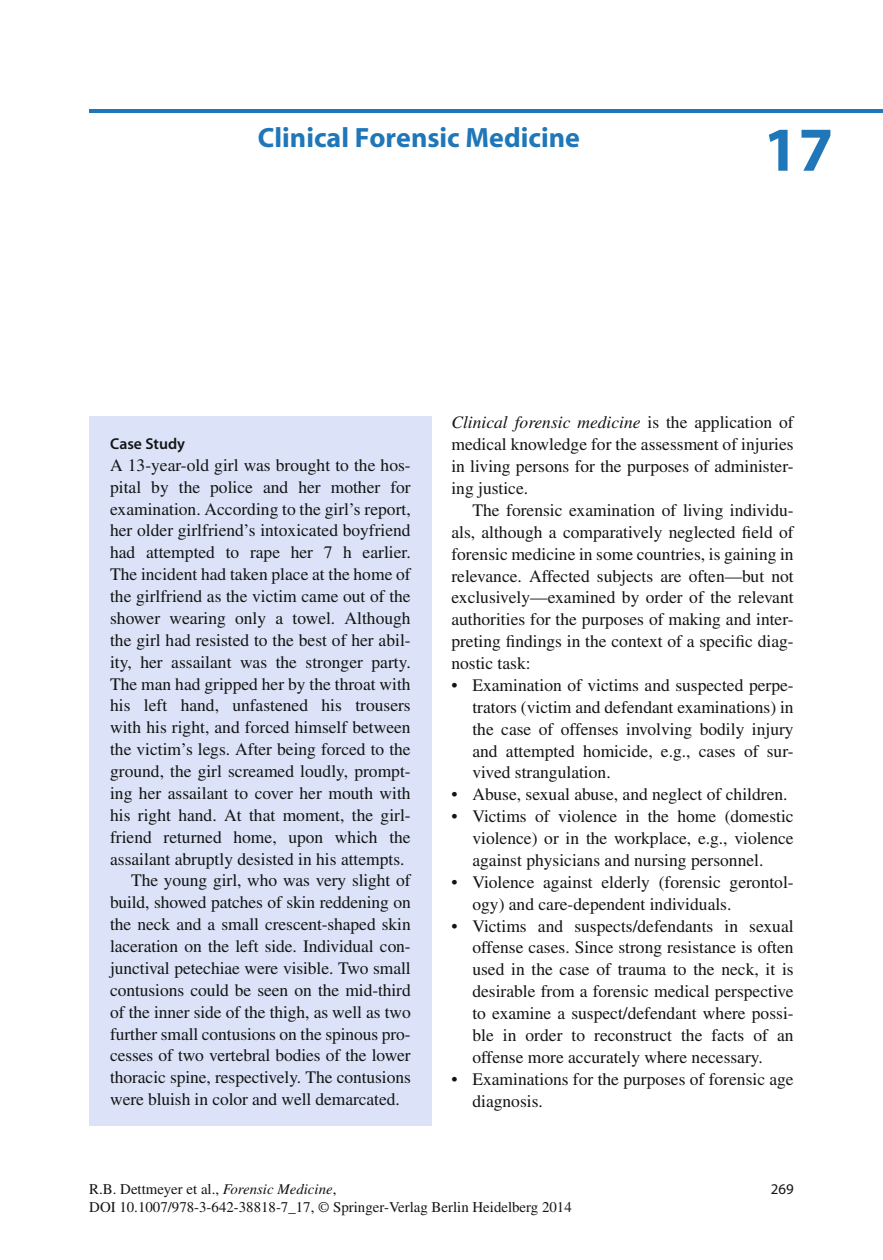
<style>
.page{position:relative;width:883px;height:1260px;background:#fff}
.page>*{position:absolute;margin:0;border:0;box-sizing:border-box;transform-origin:0 0}
.t1{font:700 63px "Myriad";color:#1f77b9}
.t2{font:700 28px "Myriad";color:#1f77b9}
.t3{font:17.5px/21.9px "Times";color:#131413;text-align:justify}
.t4{font:600 15.75px "Myriad";color:#131413}
.t5{font:14.88px "Times";color:#131413}
.t6{font:14.88px "Myriad";color:#131413}
.s1{font-style:italic}
</style>
<div class="page">
<hr style="left:89px;top:109px;width:794px;height:3px;background:#1f77b9">
<div style="left:89px;top:416px;width:343px;height:710px;background:#dce3f8"></div>
<h2 class="t2" style="left:258px;top:127px;width:323px">Clinical Forensic Medicine</h2>
<h1 class="t1" style="left:763px;top:126px;width:71px">17</h1>
<p class="t4" style="left:110px;top:434px;width:76px">Case Study</p>
<p class="t3" style="left:110px;top:456px;width:302px">A 13-year-old girl was brought to the hos-</p>
<p class="t3" style="left:110px;top:478px;width:302px">pital by the police and her mother for</p>
<p class="t3" style="left:110px;top:499px;width:302px">examination. According to the girl’s report,</p>
<p class="t3" style="left:110px;top:521px;width:302px">her older girlfriend’s intoxicated boyfriend</p>
<p class="t3" style="left:110px;top:543px;width:302px">had attempted to rape her 7 h earlier.</p>
<p class="t3" style="left:110px;top:565px;width:302px">The incident had taken place at the home of</p>
<p class="t3" style="left:110px;top:587px;width:302px">the girlfriend as the victim came out of the</p>
<p class="t3" style="left:110px;top:609px;width:302px">shower wearing only a towel. Although</p>
<p class="t3" style="left:110px;top:631px;width:302px">the girl had resisted to the best of her abil-</p>
<p class="t3" style="left:110px;top:653px;width:302px">ity, her assailant was the stronger party.</p>
<p class="t3" style="left:110px;top:674px;width:302px">The man had gripped her by the throat with</p>
<p class="t3" style="left:110px;top:696px;width:302px">his left hand, unfastened his trousers</p>
<p class="t3" style="left:110px;top:718px;width:302px">with his right, and forced himself between</p>
<p class="t3" style="left:110px;top:740px;width:302px">the victim’s legs. After being forced to the</p>
<p class="t3" style="left:110px;top:762px;width:302px">ground, the girl screamed loudly, prompt-</p>
<p class="t3" style="left:110px;top:784px;width:302px">ing her assailant to cover her mouth with</p>
<p class="t3" style="left:110px;top:806px;width:302px">his right hand. At that moment, the girl-</p>
<p class="t3" style="left:110px;top:828px;width:302px">friend returned home, upon which the</p>
<p class="t3" style="left:110px;top:849px;width:296px">assailant abruptly desisted in his attempts.</p>
<p class="t3" style="left:131px;top:871px;width:281px">The young girl, who was very slight of</p>
<p class="t3" style="left:110px;top:893px;width:302px">build, showed patches of skin reddening on</p>
<p class="t3" style="left:110px;top:915px;width:302px">the neck and a small crescent-shaped skin</p>
<p class="t3" style="left:110px;top:937px;width:302px">laceration on the left side. Individual con-</p>
<p class="t3" style="left:110px;top:959px;width:302px">junctival petechiae were visible. Two small</p>
<p class="t3" style="left:110px;top:981px;width:302px">contusions could be seen on the mid-third</p>
<p class="t3" style="left:110px;top:1003px;width:302px">of the inner side of the thigh, as well as two</p>
<p class="t3" style="left:110px;top:1024px;width:302px">further small contusions on the spinous pro-</p>
<p class="t3" style="left:110px;top:1046px;width:302px">cesses of two vertebral bodies of the lower</p>
<p class="t3" style="left:110px;top:1068px;width:302px">thoracic spine, respectively. The contusions</p>
<p class="t3" style="left:110px;top:1090px;width:291px">were bluish in color and well demarcated.</p>
<p class="t3" style="left:451px;top:413px;width:344px"><span class="s1">Clinical forensic medicine</span> is the application of medical knowledge for the assessment of injuries in living persons for the purposes of administer&shy;ing justice.</p>
<p class="t3" style="left:451px;top:501px;width:344px;text-indent:21px">The forensic examination of living individu&shy;als, although a comparatively neglected field of forensic medicine in some countries, is gaining in relevance. Affected subjects are often—but not exclusively—examined by order of the relevant authorities for the purposes of making and inter&shy;preting findings in the context of a specific diag&shy;nostic task:</p>
<p class="t3" style="left:472px;top:676px;width:323px;text-indent:-21px">• Examination of victims and suspected perpe&shy;trators (victim and defendant examinations) in the case of offenses involving bodily injury and attempted homicide, e.g., cases of sur&shy;vived strangulation.</p>
<p class="t3" style="left:451px;top:785px;width:338px">• Abuse, sexual abuse, and neglect of children.</p>
<p class="t3" style="left:472px;top:807px;width:323px;text-indent:-21px">• Victims of violence in the home (domestic violence) or in the workplace, e.g., violence against physicians and nursing personnel.</p>
<p class="t3" style="left:472px;top:873px;width:323px;text-indent:-21px">• Violence against elderly (forensic gerontol&shy;ogy) and care-dependent individuals.</p>
<p class="t3" style="left:472px;top:916px;width:323px;text-indent:-21px">• Victims and suspects/defendants in sexual offense cases. Since strong resistance is often used in the case of trauma to the neck, it is desirable from a forensic medical perspective to examine a suspect/defendant where possi&shy;ble in order to reconstruct the facts of an offense more accurately where necessary.</p>
<p class="t3" style="left:472px;top:1070px;width:323px;text-indent:-21px">• Examinations for the purposes of forensic age diagnosis.</p>
<p class="t5" style="left:89px;top:1184px;width:249px">R.B. Dettmeyer et al., <span class="s1">Forensic Medicine</span>,</p>
<p class="t6" style="left:771px;top:1183px;width:24px">269</p>
<p class="t5" style="left:89px;top:1201px;width:484px">DOI 10.1007/978-3-642-38818-7_17, © Springer-Verlag Berlin Heidelberg 2014</p>
</div>
